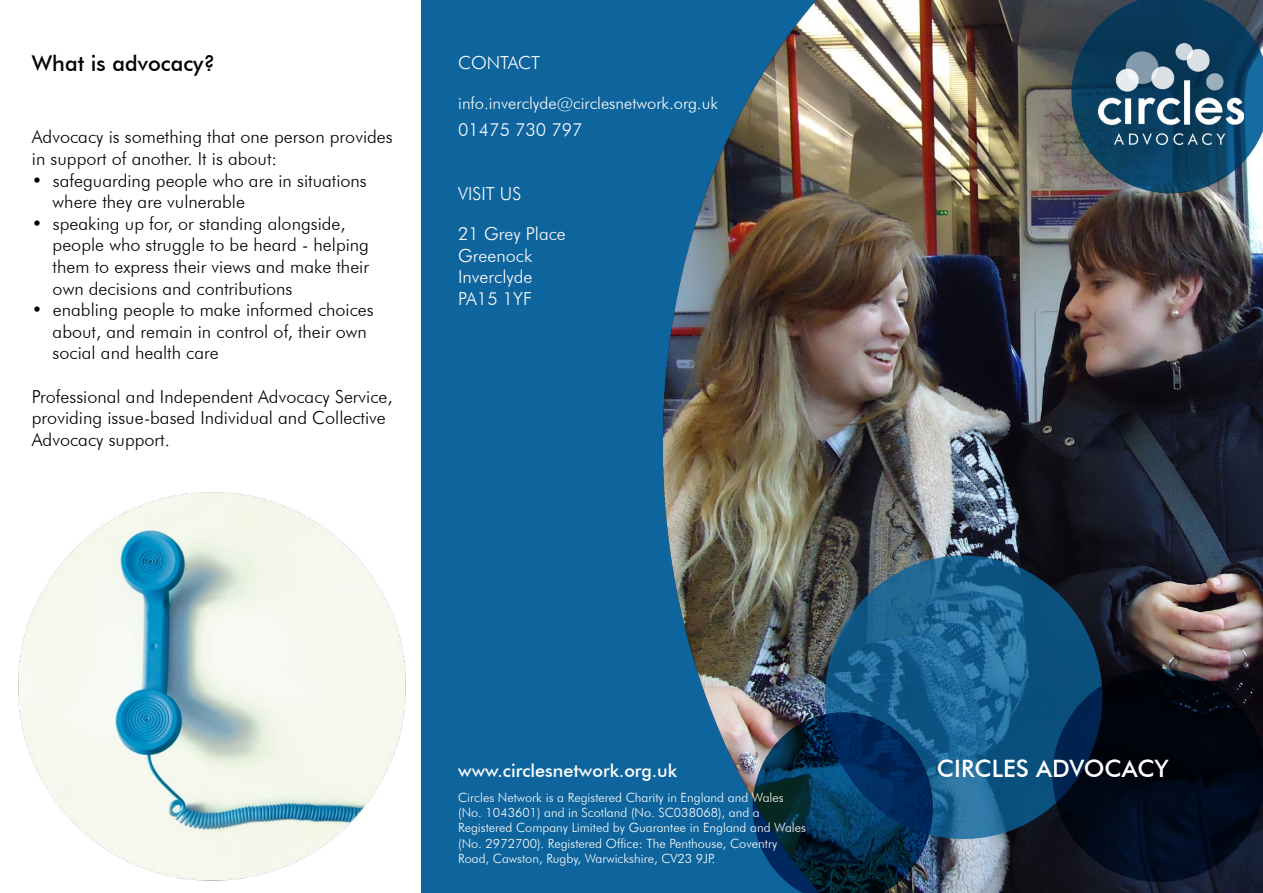
<style>
.page{position:relative;width:1263px;height:893px;background:#fff}
.page>*{position:absolute;margin:0;border:0;box-sizing:border-box;transform-origin:0 0}
.t1{font:500 24px "Futura BT";color:#fff}
.t2{font:500 21.75px "Futura BT";color:#000}
.t3{font:300 18px/21.6px "Futura BT";color:#000}
.t4{font:300 18px "Futura BT";color:#fff}
.t5{font:500 18px "Futura BT";color:#fff}
.t6{font:300 16.5px "Futura BT";color:#fff}
.t7{font:300 12.75px/15.3px "Futura BT";color:#fff}
</style>
<div class="page">
<img style="left:827px;top:0;width:436px;height:893px">
<img style="left:421px;top:0;width:406px;height:893px">
<svg style="left:825px;top:555px;width:277px;height:284px;background:#19618f"></svg>
<svg style="left:1052px;top:669px;width:211px;height:213px;background:#051020"></svg>
<svg style="left:753px;top:712px;width:180px;height:181px;background:#0f3758"></svg>
<svg style="left:1071px;top:0;width:192px;height:193px;background:#28506a"></svg>
<img style="left:1099px;top:43px;width:144px;height:102px">
<img style="left:18px;top:492px;width:388px;height:389px">
<p class="t2" style="left:32px;top:50px;width:185px">What is advocacy?</p>
<p class="t3" style="left:32px;top:126px;width:362px">Advocacy is something that one person provides in support of another. It is about:</p>
<p class="t3" style="left:32px;top:169px;width:336px">• safeguarding people who are in situations</p>
<p class="t3" style="left:53px;top:191px;width:194px">where they are vulnerable</p>
<p class="t3" style="left:32px;top:212px;width:315px">• speaking up for, or standing alongside,</p>
<p class="t3" style="left:53px;top:234px;width:318px">people who struggle to be heard - helping</p>
<p class="t3" style="left:53px;top:256px;width:318px">them to express their views and make their</p>
<p class="t3" style="left:53px;top:277px;width:241px">own decisions and contributions</p>
<p class="t3" style="left:32px;top:299px;width:343px">• enabling people to make informed choices</p>
<p class="t3" style="left:53px;top:320px;width:316px">about, and remain in control of, their own</p>
<p class="t3" style="left:53px;top:342px;width:168px">social and health care</p>
<p class="t3" style="left:32px;top:385px;width:362px">Professional and Independent Advocacy Service, providing issue-based Individual and Collective</p>
<p class="t3" style="left:32px;top:428px;width:140px">Advocacy support.</p>
<p class="t4" style="left:458px;top:52px;width:83px">CONTACT</p>
<p class="t6" style="left:458px;top:93px;width:261px">info.inverclyde@circlesnetwork.org.uk</p>
<p class="t4" style="left:458px;top:118px;width:126px">01475 730 797</p>
<p class="t4" style="left:458px;top:183px;width:65px">VISIT US</p>
<p class="t4" style="left:458px;top:223px;width:109px">21 Grey Place</p>
<p class="t4" style="left:458px;top:244px;width:76px">Greenock</p>
<p class="t4" style="left:458px;top:266px;width:76px">Inverclyde</p>
<p class="t4" style="left:458px;top:287px;width:75px">PA15 1YF</p>
<p class="t5" style="left:458px;top:760px;width:220px">www.circlesnetwork.org.uk</p>
<p class="t1" style="left:937px;top:754px;width:233px">CIRCLES ADVOCACY</p>
<p class="t7" style="left:458px;top:789px;width:349px">Circles Network is a Registered Charity in England and Wales (No. 1043601) and in Scotland (No. SC038068), and a Registered Company Limited by Guarantee in England and Wales (No. 2972700). Registered Office: The Penthouse, Coventry Road, Cawston, Rugby, Warwickshire, CV23 9JP.</p>
</div>
